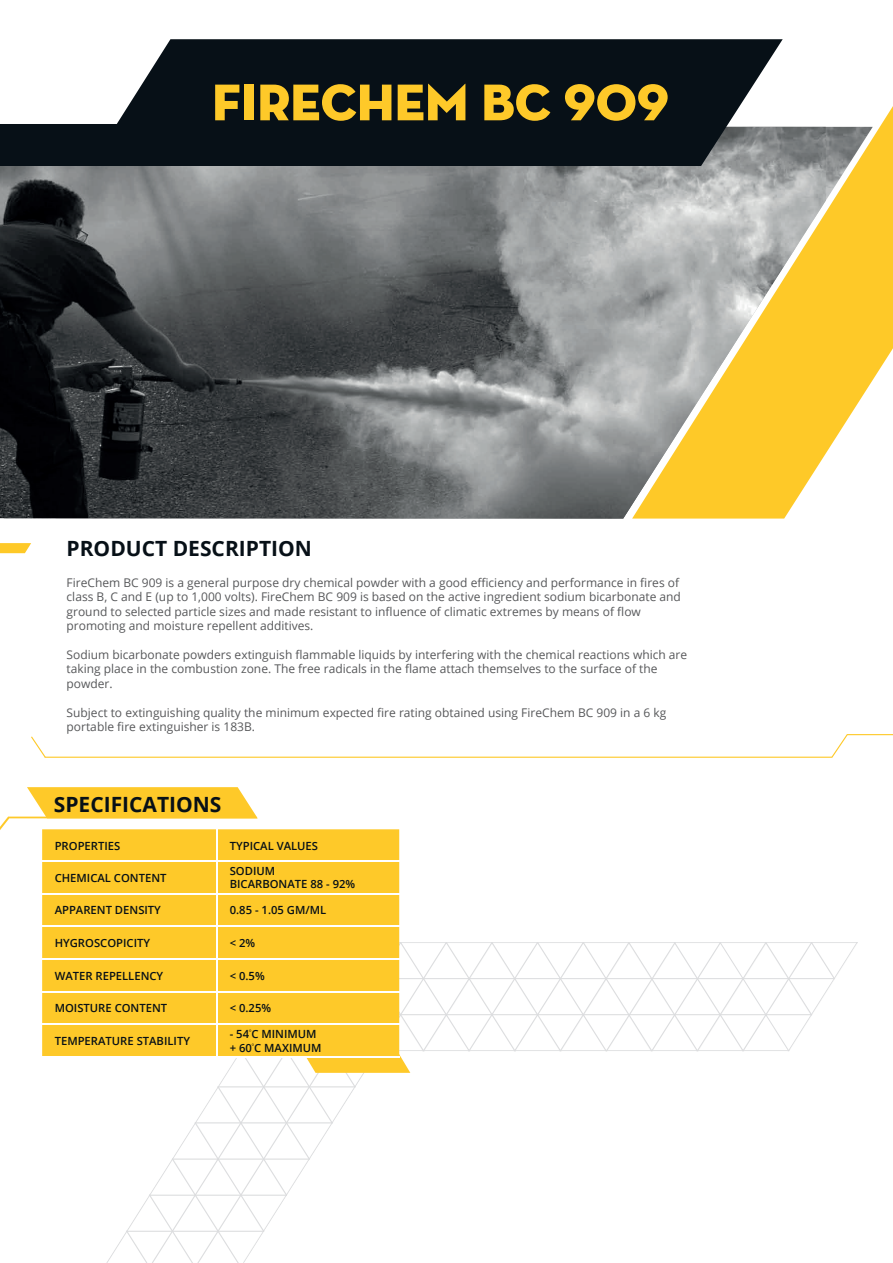
<style>
.page{position:relative;width:893px;height:1263px;background:#fff}
.page>*{position:absolute;margin:0;border:0;box-sizing:border-box;transform-origin:0 0}
.t1{font:52.5px "Neutra Disp Titling";color:#fec929}
.t2{font:700 21px "Open Sans";color:#071017}
.t3{font:12px/14.4px "Open Sans";color:#57585a}
.t4{font:600 11.25px/13.5px "Open Sans";color:#071017}
</style>
<div class="page">
<svg style="left:0;top:543px;width:31px;height:10px"></svg>
<svg style="left:31px;top:734px;width:862px;height:24px"></svg>
<svg style="left:106px;top:942px;width:752px;height:321px"></svg>
<svg style="left:0;top:787px;width:258px;height:43px"></svg>
<div style="left:42px;top:829px;width:357px;height:227px;background:#fec929"></div>
<hr style="left:42px;top:893px;width:358px;height:1px;background:#fff">
<hr style="left:42px;top:861px;width:358px;height:1px;background:#fff">
<hr style="left:42px;top:925px;width:358px;height:2px;background:#fff">
<hr style="left:42px;top:958px;width:358px;height:1px;background:#fff">
<hr style="left:217px;top:827px;width:1px;height:231px;background:#fff">
<hr style="left:42px;top:991px;width:358px;height:1px;background:#fff">
<hr style="left:42px;top:1023px;width:358px;height:2px;background:#fff">
<hr style="left:42px;top:1056px;width:358px;height:1px;background:#fff">
<svg style="left:783px;top:106px;width:110px;height:274px;fill:#fec928"></svg>
<img style="left:826px;top:127px;width:47px;height:326px">
<img style="left:0;top:127px;width:826px;height:392px">
<svg style="left:0;top:39px;width:783px;height:127px;background:#2f373c"></svg>
<h1 class="t1" style="left:212px;top:70px;width:458px">FIRECHEM BC 909</h1>
<h2 class="t2" style="left:67px;top:534px;width:247px">PRODUCT DESCRIPTION</h2>
<p class="t3" style="left:67px;top:575px;width:616px">FireChem BC 909 is a general purpose dry chemical powder with a good efficiency and performance in fires of class B, C and E (up to 1,000 volts). FireChem BC 909 is based on the active ingredient sodium bicarbonate and ground to selected particle sizes and made resistant to influence of climatic extremes by means of flow promoting and moisture repellent additives.</p>
<p class="t3" style="left:67px;top:647px;width:622px">Sodium bicarbonate powders extinguish flammable liquids by interfering with the chemical reactions which are taking place in the combustion zone. The free radicals in the flame attach themselves to the surface of the powder.</p>
<p class="t3" style="left:67px;top:705px;width:601px">Subject to extinguishing quality the minimum expected fire rating obtained using FireChem BC 909 in a 6 kg portable fire extinguisher is 183B.</p>
<h2 class="t2" style="left:54px;top:789px;width:169px">SPECIFICATIONS</h2>
<p class="t4" style="left:55px;top:839px;width:67px">PROPERTIES</p>
<p class="t4" style="left:230px;top:839px;width:90px">TYPICAL VALUES</p>
<p class="t4" style="left:55px;top:871px;width:113px">CHEMICAL CONTENT</p>
<p class="t4" style="left:230px;top:864px;width:127px">SODIUM<br>BICARBONATE 88 - 92%</p>
<p class="t4" style="left:55px;top:903px;width:108px">APPARENT DENSITY</p>
<p class="t4" style="left:230px;top:903px;width:98px">0.85 - 1.05 GM/ML</p>
<p class="t4" style="left:55px;top:936px;width:97px">HYGROSCOPICITY</p>
<p class="t4" style="left:230px;top:936px;width:27px">&lt; 2%</p>
<p class="t4" style="left:55px;top:968px;width:110px">WATER REPELLENCY</p>
<p class="t4" style="left:230px;top:968px;width:36px">&lt; 0.5%</p>
<p class="t4" style="left:55px;top:1001px;width:114px">MOISTURE CONTENT</p>
<p class="t4" style="left:230px;top:1001px;width:43px">&lt; 0.25%</p>
<p class="t4" style="left:55px;top:1033px;width:137px">TEMPERATURE STABILITY</p>
<p class="t4" style="left:230px;top:1026px;width:93px;line-height:14px">- 54<sup>º</sup>C MINIMUM + 60<sup>º</sup>C MAXIMUM</p>
</div>
